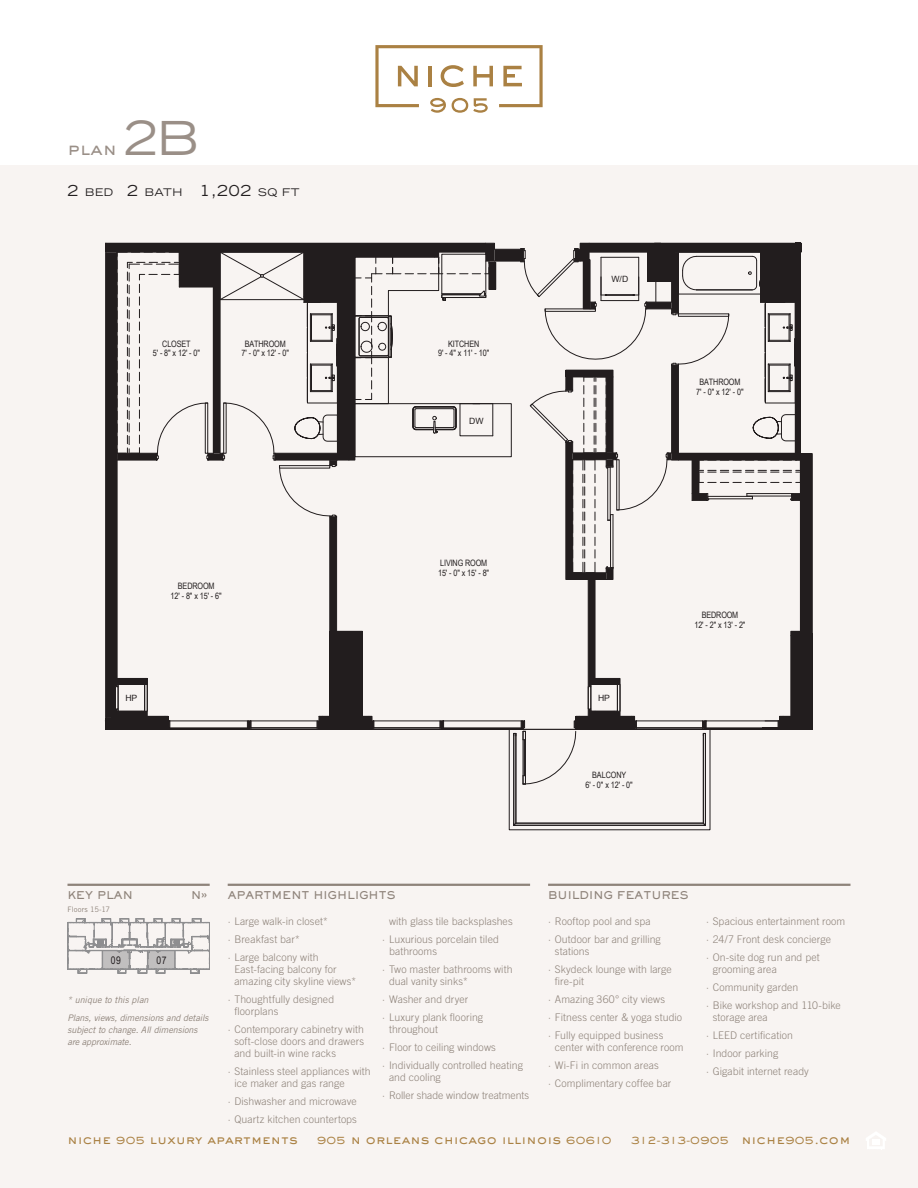
<style>
.page{position:relative;width:918px;height:1188px;background:#fff}
.page>*{position:absolute;margin:0;border:0;box-sizing:border-box;transform-origin:0 0}
.t1{font:expanded 46.8px "Trade Gothic LH";color:#9a8f87}
.t2{font:500 18px "AT Sackers Gothic";color:#9a8f87}
.t3{font:500 12.9px "AT Sackers Gothic";color:#aa8143}
.t4{font:500 10.95px "AT Sackers Gothic";color:#aa8143}
.t5{font:300 10.5px/12px "Trade Gothic";letter-spacing:.005em;color:#8e837a}
.t6{font:10.5px "AT Sackers Heavy Gothic";color:#8e837a}
.Plan_Details{font:expanded 10.5px "Trade Gothic LH";letter-spacing:.05em;color:#231f20}
.t7{font:10.5px "Arial Narrow";color:#231f20}
.t8{font:italic 9px/12px "Trade Gothic";letter-spacing:-.005em;color:#8e837a}
.t9{font:8.85px/9.9px "Arial Narrow";letter-spacing:-.01em;color:#231f20;text-align:center}
.t10{font:8.7px "Arial";color:#231f20}
.t11{font:8.7px "Arial Narrow";letter-spacing:-.005em;color:#231f20}
.t12{font:7.5px "Trade Gothic";letter-spacing:.01em;color:#8e837a}
.t13{font:5.4px "Arial";letter-spacing:-.005em;color:#231f20}
.s1{font-size:15px}
.s2{font-size:10.95px}
.s3{font-size:12.9px}
</style>
<div class="page">
<div style="left:0;top:165px;width:918px;height:1023px;background:#f8f4f2"></div>
<div style="left:678px;top:453px;width:134px;height:7px;background:#231f20"></div>
<div style="left:800px;top:460px;width:12px;height:261px;background:#231f20"></div>
<div style="left:781px;top:718px;width:32px;height:11px;background:#231f20"></div>
<hr style="left:763px;top:729px;width:50px;height:1px;background:#231f20">
<hr style="left:812px;top:454px;width:1px;height:267px;background:#231f20">
<svg style="left:105px;top:242px;width:697px;height:584px"></svg>
<div style="left:702px;top:610px;width:36px;height:10px;background:#f8f4f2"></div>
<div style="left:694px;top:620px;width:51px;height:10px;background:#f8f4f2"></div>
<div style="left:699px;top:377px;width:41px;height:10px;background:#f8f4f2"></div>
<div style="left:696px;top:387px;width:47px;height:10px;background:#f8f4f2"></div>
<div style="left:440px;top:558px;width:47px;height:10px;background:#f8f4f2"></div>
<div style="left:438px;top:568px;width:51px;height:10px;background:#f8f4f2"></div>
<div style="left:178px;top:581px;width:36px;height:10px;background:#f8f4f2"></div>
<div style="left:171px;top:590px;width:51px;height:10px;background:#f8f4f2"></div>
<div style="left:245px;top:338px;width:41px;height:10px;background:#f8f4f2"></div>
<div style="left:242px;top:348px;width:47px;height:10px;background:#f8f4f2"></div>
<div style="left:448px;top:338px;width:31px;height:10px;background:#f8f4f2"></div>
<div style="left:438px;top:348px;width:51px;height:10px;background:#f8f4f2"></div>
<div style="left:162px;top:338px;width:28px;height:10px;background:#f8f4f2"></div>
<div style="left:153px;top:348px;width:47px;height:10px;background:#f8f4f2"></div>
<div style="left:592px;top:770px;width:34px;height:10px;background:#f8f4f2"></div>
<div style="left:585px;top:780px;width:48px;height:10px;background:#f8f4f2"></div>
<div style="left:764px;top:251px;width:33px;height:50px;background:#231f20"></div>
<div style="left:650px;top:248px;width:25px;height:31px;background:#231f20"></div>
<div style="left:590px;top:679px;width:30px;height:6px;background:#231f20"></div>
<div style="left:340px;top:248px;width:9px;height:208px;background:#231f20"></div>
<div style="left:307px;top:249px;width:38px;height:51px;background:#231f20"></div>
<div style="left:183px;top:248px;width:33px;height:36px;background:#231f20"></div>
<div style="left:111px;top:678px;width:37px;height:7px;background:#231f20"></div>
<hr style="left:228px;top:884px;width:302px;height:2px;background:#8e837a">
<svg style="left:67px;top:918px;width:143px;height:56px"></svg>
<svg style="left:866px;top:1132px;width:20px;height:17px"></svg>
<svg style="left:375px;top:45px;width:168px;height:68px"></svg>
<hr style="left:548px;top:884px;width:302px;height:2px;background:#8e837a">
<hr style="left:68px;top:884px;width:142px;height:2px;background:#8e837a">
<p class="t2" style="left:68px;top:137px;width:51px">plan</p>
<p class="t1" style="left:124px;top:108px;width:77px">2B</p>
<p class="Plan_Details" style="left:68px;top:185px;width:234px"><span class="s1">2</span> BED <span class="s1">2</span> BATH <span class="s1">1,202</span> SQ FT</p>
<p class="t9" style="left:153px;top:338px;width:49px">CLOSET<br>5'-8"x12'-0"</p>
<p class="t9" style="left:242px;top:338px;width:49px">BATHROOM<br>7'-0"x12'-0"</p>
<p class="t9" style="left:438px;top:338px;width:53px">KITCHEN<br>9' - 4" x 11' - 10"</p>
<p class="t10" style="left:469px;top:415px;width:16px">DW</p>
<p class="t9" style="left:171px;top:580px;width:53px">BEDROOM<br>12' -8"x15' -6"</p>
<p class="t9" style="left:438px;top:557px;width:53px;text-align:left">LIVING ROOM<br>15' -0"x15' -8"</p>
<p class="t10" style="left:612px;top:273px;width:18px">W/D</p>
<p class="t10" style="left:125px;top:692px;width:13px">HP</p>
<p class="t10" style="left:598px;top:692px;width:13px">HP</p>
<p class="t11" style="left:592px;top:769px;width:36px">BALCONY</p>
<p class="t9" style="left:585px;top:780px;width:49px">6'-0"x12'-0"</p>
<p class="t9" style="left:696px;top:377px;width:49px">BATHROOM<br>7'-0"x12'-0"</p>
<p class="t9" style="left:694px;top:610px;width:53px">BEDROOM<br>12' -2"x13' -2"</p>
<p class="t6" style="left:68px;top:888px;width:67px">KEY PLAN</p>
<p class="t6" style="left:191px;top:888px;width:18px">N»</p>
<p class="t13" style="left:68px;top:892px;width:74px">UNIT TYPE 09 - 2 BEDROOM</p>
<p class="t12" style="left:68px;top:905px;width:44px">Floors 15-17</p>
<p class="t7" style="left:111px;top:953px;width:12px">09</p>
<p class="t7" style="left:157px;top:953px;width:12px">07</p>
<p class="t8" style="left:68px;top:994px;width:83px">* unique to this plan</p>
<p class="t8" style="left:68px;top:1012px;width:142px">Plans, views, dimensions and details subject to change. All dimensions are approximate.</p>
<p class="t6" style="left:228px;top:888px;width:169px">APARTMENT HIGHLIGHTS</p>
<p class="t5" style="left:228px;top:915px;width:102px">· Large walk-in closet*</p>
<p class="t5" style="left:228px;top:933px;width:74px">· Breakfast bar*</p>
<p class="t5" style="left:234px;top:951px;width:123px;text-indent:-7px">· Large balcony with<br>East-facing balcony for amazing city skyline views*</p>
<p class="t5" style="left:234px;top:993px;width:101px;text-indent:-7px">· Thoughtfully designed floorplans</p>
<p class="t5" style="left:234px;top:1023px;width:131px;text-align:justify;text-indent:-7px">· Contemporary cabinetry with soft-close doors and drawers and built-in wine racks</p>
<p class="t5" style="left:234px;top:1065px;width:138px;text-indent:-7px">· Stainless steel appliances with ice maker and gas range</p>
<p class="t5" style="left:228px;top:1095px;width:131px">· Dishwasher and microwave</p>
<p class="t5" style="left:228px;top:1113px;width:131px">· Quartz kitchen countertops</p>
<p class="t5" style="left:389px;top:915px;width:125px">with glass tile backsplashes</p>
<p class="t5" style="left:389px;top:933px;width:111px;text-indent:-7px">· Luxurious porcelain tiled bathrooms</p>
<p class="t5" style="left:389px;top:963px;width:125px;text-indent:-7px">· Two master bathrooms with dual vanity sinks*</p>
<p class="t5" style="left:382px;top:993px;width:88px">· Washer and dryer</p>
<p class="t5" style="left:389px;top:1011px;width:96px;text-indent:-7px">· Luxury plank flooring throughout</p>
<p class="t5" style="left:382px;top:1041px;width:115px">· Floor to ceiling windows</p>
<p class="t5" style="left:389px;top:1059px;width:135px;text-indent:-7px">· Individually controlled heating and cooling</p>
<p class="t5" style="left:382px;top:1089px;width:148px">· Roller shade window treatments</p>
<p class="t6" style="left:548px;top:888px;width:142px">BUILDING FEATURES</p>
<p class="t5" style="left:548px;top:915px;width:104px">· Rooftop pool and spa</p>
<p class="t5" style="left:555px;top:933px;width:108px;text-indent:-7px">· Outdoor bar and grilling stations</p>
<p class="t5" style="left:555px;top:963px;width:118px;text-indent:-7px">· Skydeck lounge with large fire-pit</p>
<p class="t5" style="left:548px;top:993px;width:119px">· Amazing 360° city views</p>
<p class="t5" style="left:548px;top:1011px;width:136px">· Fitness center &amp; yoga studio</p>
<p class="t5" style="left:555px;top:1029px;width:130px;text-indent:-7px">· Fully equipped business center with conference room</p>
<p class="t5" style="left:548px;top:1059px;width:112px">· Wi-Fi in common areas</p>
<p class="t5" style="left:548px;top:1077px;width:125px">· Complimentary coffee bar</p>
<p class="t5" style="left:706px;top:915px;width:141px">· Spacious entertainment room</p>
<p class="t5" style="left:706px;top:933px;width:126px">· 24/7 Front desk concierge</p>
<p class="t5" style="left:713px;top:951px;width:108px;text-indent:-7px">· On-site dog run and pet grooming area</p>
<p class="t5" style="left:706px;top:981px;width:94px">· Community garden</p>
<p class="t5" style="left:713px;top:999px;width:129px;text-indent:-7px">· Bike workshop and 110-bike storage area</p>
<p class="t5" style="left:706px;top:1029px;width:88px">· LEED certification</p>
<p class="t5" style="left:706px;top:1047px;width:74px">· Indoor parking</p>
<p class="t5" style="left:706px;top:1065px;width:104px">· Gigabit internet ready</p>
<p class="t3" style="left:68px;top:1131px;width:232px">niche <span class="s2">905</span> luxury apartments</p>
<p class="t3" style="left:317px;top:1131px;width:296px"><span class="s2">905</span> n orleans chicago illinois <span class="s2">60610</span></p>
<p class="t4" style="left:631px;top:1133px;width:221px">312-313-0905 <span class="s3">niche</span>905<span class="s3">.com</span></p>
</div>
